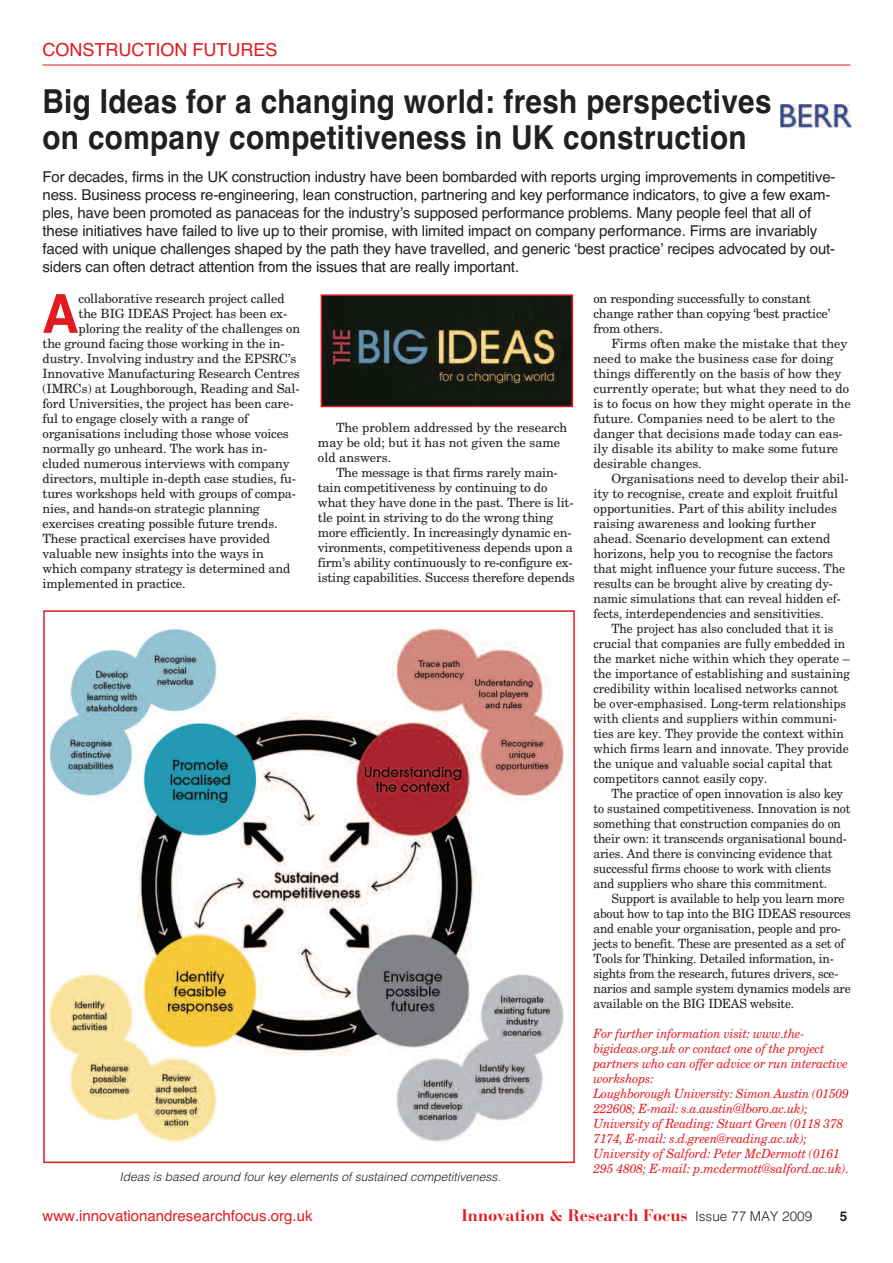
<style>
.page{position:relative;width:893px;height:1263px;background:#fff}
.page>*{position:absolute;margin:0;border:0;box-sizing:border-box;transform-origin:0 0}
.t1{font:700 53.7px "Helvetica";color:#e21a21;scale:.95 1}
.t2{font:700 33px/36px "Helvetica";letter-spacing:.01em;color:#231f20;scale:.9 1}
.t3{font:18px "Helvetica";color:#e21a21}
.t4{font:700 16.5px "Bauer Bodoni";color:#e21a21}
.t5{font:15px/18px "Helvetica";letter-spacing:-.01em;color:#231f20}
.t6{font:15px "Helvetica";color:#e21a21}
.t7{font:700 13.5px "Helvetica";color:#231f20}
.t8{font:12.75px/15px "New Century Schlbk";letter-spacing:-.01em;color:#231f20}
.t9{font:12.75px/15px "New Century Schlbk";letter-spacing:-.01em;color:#231f20;scale:.95 1}
.t10{font:italic 12.75px/15px "New Century Schlbk";letter-spacing:-.015em;color:#e21a21;scale:.95 1}
.t11{font:italic 300 12px "Helvetica";color:#231f20}
.s1{font-family:"Helvetica";font-weight:300;font-size:13.5px;color:#231f20}
</style>
<div class="page">
<hr style="left:43px;top:65px;width:807px;height:1px;background:#e21a21">
<img style="left:46px;top:627px;width:518px;height:520px">
<div style="left:43px;top:610px;width:532px;height:553px;border:2px solid #e21a21"></div>
<img style="left:324px;top:297px;width:246px;height:107px">
<div style="left:321px;top:294px;width:252px;height:113px;border:2px solid #e21a21"></div>
<svg style="left:780px;top:104px;width:70px;height:24px"></svg>
<img style="left:781px;top:105px;width:71px;height:24px">
<h3 class="t3" style="left:43px;top:39px;width:236px">CONSTRUCTION FUTURES</h3>
<h2 class="t2" style="left:43px;top:84px;width:811px">Big Ideas for a changing world: fresh perspectives on company competitiveness in UK construction</h2>
<p class="t5" style="left:43px;top:168px;width:794px">For decades, firms in the UK construction industry have been bombarded with reports urging improvements in competitive&shy;ness. Business process re-engineering, lean construction, partnering and key performance indicators, to give a few exam&shy;ples, have been promoted as panaceas for the industryʼs supposed performance problems. Many people feel that all of these initiatives have failed to live up to their promise, with limited impact on company performance. Firms are invariably faced with unique challenges shaped by the path they have travelled, and generic ʻbest practiceʼ recipes advocated by out&shy;siders can often detract attention from the issues that are really important.</p>
<h1 class="t1" style="left:42px;top:283px;width:40px">A</h1>
<p class="t8" style="left:79px;top:291px;width:208px">collaborative research project called</p>
<p class="t8" style="left:79px;top:306px;width:210px">the BIG IDEAS Project has been ex-</p>
<p class="t8" style="left:79px;top:321px;width:223px">ploring the reality of the challenges on</p>
<p class="t8" style="left:43px;top:336px;width:244px">the ground facing those working in the in-</p>
<p class="t8" style="left:43px;top:351px;width:255px">dustry. Involving industry and the EPSRC’s</p>
<p class="t8" style="left:43px;top:366px;width:259px">Innovative Manufacturing Research Centres</p>
<p class="t8" style="left:43px;top:381px;width:259px">(IMRCs) at Loughborough, Reading and Sal-</p>
<p class="t8" style="left:43px;top:396px;width:253px">ford Universities, the project has been care-</p>
<p class="t8" style="left:43px;top:411px;width:207px">ful to engage closely with a range of</p>
<p class="t8" style="left:43px;top:426px;width:248px">organisations including those whose voices</p>
<p class="t8" style="left:43px;top:441px;width:226px">normally go unheard. The work has in-</p>
<p class="t8" style="left:43px;top:456px;width:249px">cluded numerous interviews with company</p>
<p class="t8" style="left:43px;top:471px;width:255px">directors, multiple in-depth case studies, fu-</p>
<p class="t8" style="left:43px;top:486px;width:255px">tures workshops held with groups of compa-</p>
<p class="t8" style="left:43px;top:501px;width:219px">nies, and hands-on strategic planning</p>
<p class="t8" style="left:43px;top:516px;width:237px">exercises creating possible future trends.</p>
<p class="t8" style="left:43px;top:531px;width:229px">These practical exercises have provided</p>
<p class="t8" style="left:43px;top:546px;width:223px">valuable new insights into the ways in</p>
<p class="t8" style="left:43px;top:561px;width:250px">which company strategy is determined and</p>
<p class="t8" style="left:43px;top:576px;width:145px">implemented in practice.</p>
<p class="t8" style="left:318px;top:420px;width:251px;text-indent:18px">The problem addressed by the research may be old; but it has not given the same old answers.</p>
<p class="t8" style="left:318px;top:465px;width:258px;text-indent:18px">The message is that firms rarely main&shy;tain competitiveness by continuing to do what they have done in the past. There is lit&shy;tle point in striving to do the wrong thing more efficiently. In increasingly dynamic en&shy;vironments, competitiveness depends upon a firm’s ability continuously to re-configure ex&shy;isting capabilities. Success therefore depends</p>
<p class="t11" style="left:119px;top:1170px;width:383px">Ideas is based around four key elements of sustained competitiveness.</p>
<p class="t8" style="left:593px;top:291px;width:238px">on responding successfully to constant change rather than copying ‘best practice’ from others.</p>
<p class="t8" style="left:593px;top:336px;width:259px;text-indent:18px">Firms often make the mistake that they need to make the business case for doing things differently on the basis of how they currently operate; but what they need to do is to focus on how they might operate in the future. Companies need to be alert to the danger that decisions made today can eas&shy;ily disable its ability to make some future desirable changes.</p>
<p class="t8" style="left:593px;top:471px;width:257px;text-indent:18px">Organisations need to develop their abil&shy;ity to recognise, create and exploit fruitful opportunities. Part of this ability includes raising awareness and looking further ahead. Scenario development can extend horizons, help you to recognise the factors that might influence your future success. The results can be brought alive by creating dy&shy;namic simulations that can reveal hidden ef&shy;fects, interdependencies and sensitivities.</p>
<p class="t9" style="left:593px;top:621px;width:272px;text-indent:18px">The project has also concluded that it is crucial that companies are fully embedded in the market niche within which they operate – the importance of establishing and sustaining credibility within localised networks cannot be over-emphasised. Long-term relationships with clients and suppliers within communi&shy;ties are key. They provide the context within which firms learn and innovate. They provide the unique and valuable social capital that competitors cannot easily copy.</p>
<p class="t9" style="left:593px;top:786px;width:272px;text-indent:18px">The practice of open innovation is also key to sustained competitiveness. Innovation is not something that construction companies do on their own: it transcends organisational bound&shy;aries. And there is convincing evidence that successful firms choose to work with clients and suppliers who share this commitment.</p>
<p class="t9" style="left:593px;top:891px;width:272px;text-indent:18px">Support is available to help you learn more about how to tap into the BIG IDEAS resources and enable your organisation, people and pro&shy;jects to benefit. These are presented as a set of Tools for Thinking. Detailed information, in&shy;sights from the research, futures drivers, sce&shy;narios and sample system dynamics models are available on the BIG IDEAS website.</p>
<p class="t10" style="left:593px;top:1026px;width:270px">For further information visit: www.the&shy;bigideas.org.uk or contact one of the project partners who can offer advice or run interactive workshops:<br>Loughborough University: Simon Austin (01509<br>222608; E-mail: s.a.austin@lboro.ac.uk); University of Reading: Stuart Green (0118 378<br>7174, E-mail: s.d.green@reading.ac.uk); University of Salford: Peter McDermott (0161<br>295 4808; E-mail: p.mcdermott@salford.ac.uk).</p>
<p class="t6" style="left:43px;top:1207px;width:272px">www.innovationandresearchfocus.org.uk</p>
<p class="t4" style="left:461px;top:1209px;width:352px">Innovation &amp; Research Focus <span class="s1">Issue 77 MAY 2009</span></p>
<p class="t7" style="left:840px;top:1208px;width:9px">5</p>
</div>
